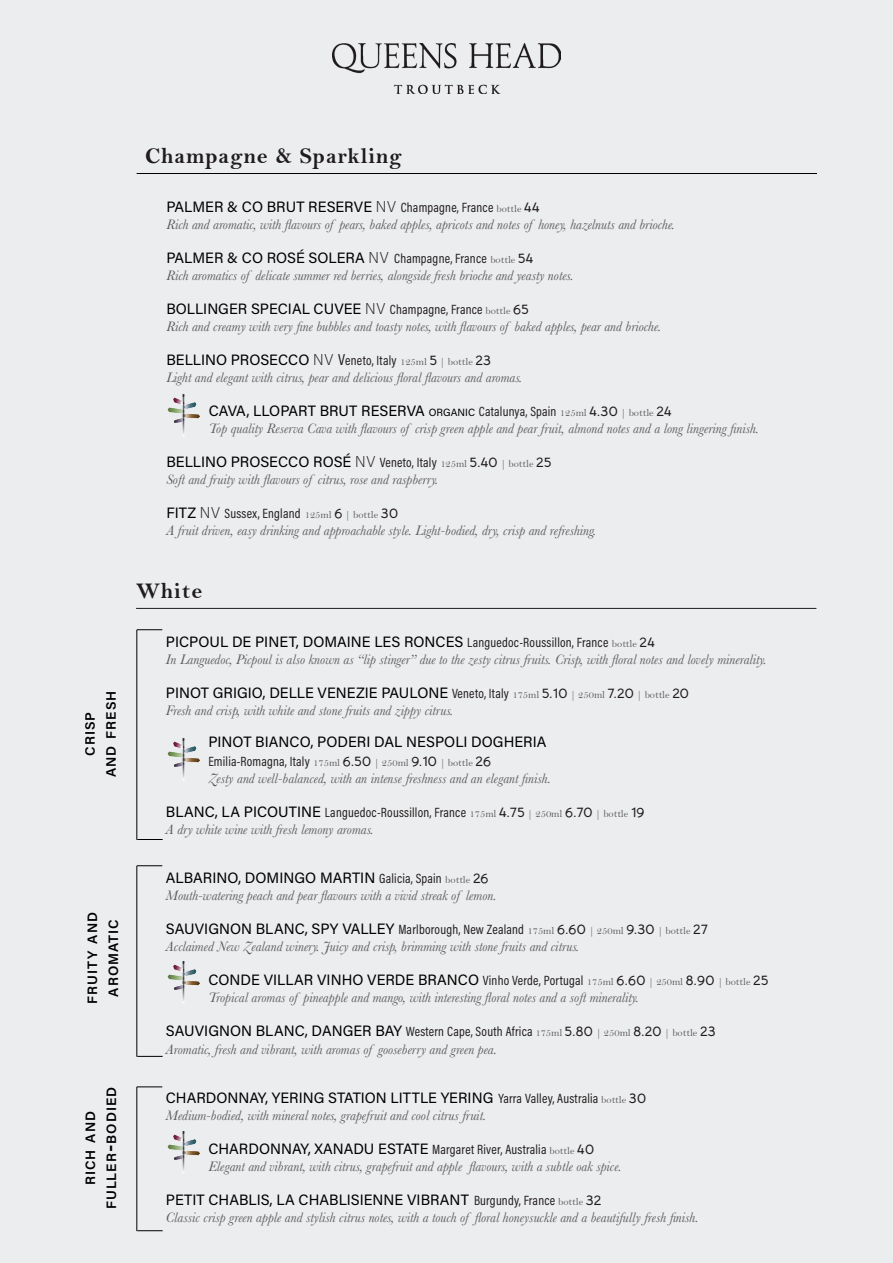
<style>
.page{position:relative;width:893px;height:1263px;background:#e6e7e9}
.page>*{position:absolute;margin:0;border:0;box-sizing:border-box;transform-origin:0 0}
.t1{font:22.5px "Bell MT Bold";letter-spacing:.04em;color:#231f20}
.t2{font:15px "Acumin Variable Concept";letter-spacing:.015em;color:#000}
.t3{font:italic 14.25px "Baskerville";color:#636366}
.t4{font:13.65px/21px "Acumin Variable Concept";letter-spacing:.105em;color:#000;text-align:center}
.t5{font:13.5px "Acumin Variable Concept";letter-spacing:-.085em;color:#231f20}
.s1{font-size:19.5px}
.s2{font-size:15.75px;color:#231f20}
.s3{font-size:13.5px;color:#231f20}
.s4{font-family:"Bell";font-size:10.5px;color:#636366}
.s5{font-family:"Bellota";font-weight:700;font-size:14.25px;color:#231f20}
.s6{font-size:16.05px;color:#231f20}
.s7{font-size:10.5px}
.s8{font-size:15px;color:#000}
.s9{font-size:15.75px}
.s10{font-family:"Bellota";font-weight:700;font-size:14.25px}
</style>
<div class="page">
<hr style="left:137px;top:173px;width:680px;height:1px;background:#000">
<hr style="left:136px;top:608px;width:680px;height:1px;background:#231f20">
<hr style="left:136px;top:630px;width:1px;height:210px;background:#000">
<svg style="left:137px;top:629px;width:25px;height:1px"></svg>
<svg style="left:137px;top:839px;width:26px;height:1px"></svg>
<hr style="left:136px;top:866px;width:1px;height:191px;background:#000">
<svg style="left:137px;top:865px;width:25px;height:1px"></svg>
<svg style="left:137px;top:1056px;width:26px;height:1px"></svg>
<hr style="left:136px;top:1087px;width:1px;height:144px;background:#000">
<svg style="left:137px;top:1086px;width:25px;height:1px"></svg>
<svg style="left:137px;top:1230px;width:26px;height:1px"></svg>
<img style="left:167px;top:738px;width:33px;height:42px">
<img style="left:167px;top:961px;width:33px;height:42px">
<img style="left:167px;top:1131px;width:33px;height:42px">
<img style="left:167px;top:394px;width:33px;height:42px">
<img style="left:332px;top:44px;width:229px;height:50px">
<p class="t4" style="left:79px;top:777px;width:88px;rotate:-90deg">crisp<br>and fresh</p>
<p class="t4" style="left:81px;top:1003px;width:93px;rotate:-90deg">fruity and aromatic</p>
<p class="t4" style="left:79px;top:1209px;width:124px;rotate:-90deg">rich and fuller<span class="s1">-</span>bodied</p>
<h1 class="t1" style="left:145px;top:142px;width:258px">Champagne &amp; Sparkling</h1>
<p class="t2" style="left:166px;top:196px;width:375px">PALMER &amp; CO BRUT RESERVE <span class="s2">NV</span> <span class="s3">Champagne, France</span> <span class="s4">bottle</span> <span class="s5">44</span></p>
<p class="t3" style="left:166px;top:215px;width:510px">Rich and aromatic, with flavours of pears, baked apples, apricots and notes of honey, hazelnuts and brioche.</p>
<p class="t2" style="left:166px;top:247px;width:369px">PALMER &amp; CO ROSÉ SOLERA <span class="s2">NV</span> <span class="s3">Champagne, France</span> <span class="s4">bottle</span> <span class="s5">54</span></p>
<p class="t3" style="left:166px;top:266px;width:409px">Rich aromatics of delicate summer red berries, alongside fresh brioche and yeasty notes.</p>
<p class="t2" style="left:166px;top:298px;width:364px">BOLLINGER SPECIAL CUVEE <span class="s2">NV</span> <span class="s3">Champagne, France</span> <span class="s4">bottle</span> <span class="s5">65</span></p>
<p class="t3" style="left:166px;top:317px;width:496px">Rich and creamy with very fine bubbles and toasty notes, with flavours of baked apples, pear and brioche.</p>
<p class="t2" style="left:166px;top:349px;width:327px">BELLINO PROSECCO <span class="s2">NV</span> <span class="s6">V</span><span class="s3">eneto, Italy</span> <span class="s4">125ml</span> <span class="s5">5</span> <span class="s4">| bottle</span> <span class="s5">23</span></p>
<p class="t3" style="left:166px;top:368px;width:358px">Light and elegant with citrus, pear and delicious floral flavours and aromas.</p>
<p class="t2" style="left:209px;top:400px;width:465px">CAVA, LLOPART BRUT RESERVA <span class="s7">ORGANIC</span> <span class="s3">Catalunya, Spain</span> <span class="s4">125ml</span> <span class="s5">4.30</span> <span class="s4">| bottle</span> <span class="s5">24</span></p>
<p class="t3" style="left:209px;top:419px;width:552px">Top quality Reserva Cava with flavours of crisp green apple and pear fruit, almond notes and a long lingering finish.</p>
<p class="t2" style="left:166px;top:451px;width:387px">BELLINO PROSECCO ROSÉ <span class="s2">NV</span> <span class="s3">Veneto, Italy</span> <span class="s4">125ml</span> <span class="s5">5.40</span> <span class="s4">| bottle</span> <span class="s5">25</span></p>
<p class="t3" style="left:166px;top:470px;width:274px">Soft and fruity with flavours of citrus, rose and raspberry.</p>
<p class="t5" style="left:166px;top:504px;width:234px"><span class="s8">FITZ</span> <span class="s9">NV</span> Sussex, England <span class="s4">125ml</span> <span class="s10">6</span> <span class="s4">| bottle</span> <span class="s10">30</span></p>
<p class="t3" style="left:166px;top:521px;width:432px">A fruit driven, easy drinking and approachable style. Light-bodied, dry, crisp and refreshing.</p>
<h1 class="t1" style="left:136px;top:577px;width:68px">White</h1>
<p class="t2" style="left:166px;top:631px;width:491px">PICPOUL DE PINET, DOMAINE LES RONCES <span class="s3">Languedoc-Roussillon, France</span> <span class="s4">bottle</span> <span class="s5">24</span></p>
<p class="t3" style="left:166px;top:650px;width:602px">In Languedoc, Picpoul is also known as “lip stinger” due to the zesty citrus fruits. Crisp, with floral notes and lovely minerality.</p>
<p class="t2" style="left:166px;top:682px;width:525px">PINOT GRIGIO, DELLE VENEZIE PAULONE <span class="s3">Veneto, Italy</span> <span class="s4">175ml</span> <span class="s5">5.10</span> <span class="s4">| 250ml</span> <span class="s5">7.20</span> <span class="s4">| bottle</span> <span class="s5">20</span></p>
<p class="t3" style="left:166px;top:701px;width:289px">Fresh and crisp, with white and stone fruits and zippy citrus.</p>
<p class="t2" style="left:208px;top:731px;width:339px">PINOT BIANCO, PODERI DAL NESPOLI DOGHERIA</p>
<p class="t5" style="left:208px;top:752px;width:285px">Emilia-Romagna, Italy <span class="s4">175ml</span> <span class="s10">6.50</span> <span class="s4">| 250ml</span> <span class="s10">9.10</span> <span class="s4">| bottle</span> <span class="s10">26</span></p>
<p class="t3" style="left:208px;top:769px;width:344px">Zesty and well-balanced, with an intense freshness and an elegant finish.</p>
<p class="t5" style="left:166px;top:803px;width:480px"><span class="s8">BLANC, LA PICOUTINE</span> Languedoc-Roussillon, France <span class="s4">175ml</span> <span class="s10">4.75</span> <span class="s4">| 250ml</span> <span class="s10">6.70</span> <span class="s4">| bottle</span> <span class="s10">19</span></p>
<p class="t3" style="left:166px;top:820px;width:210px">A dry white wine with fresh lemony aromas.</p>
<p class="t2" style="left:166px;top:868px;width:325px">ALBARINO, DOMINGO MARTIN <span class="s3">Galicia, Spain</span> <span class="s4">bottle</span> <span class="s5">26</span></p>
<p class="t3" style="left:166px;top:886px;width:332px">Mouth-watering peach and pear flavours with a vivid streak of lemon.</p>
<p class="t2" style="left:166px;top:919px;width:544px">SAUVIGNON BLANC, SPY VALLEY <span class="s3">Marlborough, New Zealand</span> <span class="s4">175ml</span> <span class="s5">6.60</span> <span class="s4">| 250ml</span> <span class="s5">9.30</span> <span class="s4">| bottle</span> <span class="s5">27</span></p>
<p class="t3" style="left:166px;top:937px;width:415px">Acclaimed New Zealand winery. Juicy and crisp, brimming with stone fruits and citrus.</p>
<p class="t2" style="left:208px;top:970px;width:562px">CONDE VILLAR VINHO VERDE BRANCO <span class="s3">Vinho Verde, Portugal</span> <span class="s4">175ml</span> <span class="s5">6.60</span> <span class="s4">| 250ml</span> <span class="s5">8.90</span> <span class="s4">| bottle</span> <span class="s5">25</span></p>
<p class="t3" style="left:208px;top:988px;width:432px">Tropical aromas of pineapple and mango, with interesting floral notes and a soft minerality.</p>
<p class="t2" style="left:166px;top:1021px;width:552px">SAUVIGNON BLANC, DANGER BAY <span class="s3">Western Cape, South Africa</span> <span class="s4">175ml</span> <span class="s5">5.80</span> <span class="s4">| 250ml</span> <span class="s5">8.20</span> <span class="s4">| bottle</span> <span class="s5">23</span></p>
<p class="t3" style="left:166px;top:1039px;width:333px">Aromatic, fresh and vibrant, with aromas of gooseberry and green pea.</p>
<p class="t2" style="left:166px;top:1087px;width:482px">CHARDONNAY, YERING STATION LITTLE YERING <span class="s3">Yarra Valley, Australia</span> <span class="s4">bottle</span> <span class="s5">30</span></p>
<p class="t3" style="left:166px;top:1106px;width:322px">Medium-bodied, with mineral notes, grapefruit and cool citrus fruit.</p>
<p class="t2" style="left:208px;top:1138px;width:388px">CHARDONNAY, XANADU ESTATE <span class="s3">Margaret River, Australia</span> <span class="s4">bottle</span> <span class="s5">40</span></p>
<p class="t3" style="left:208px;top:1157px;width:415px">Elegant and vibrant, with citrus, grapefruit and apple flavours, with a subtle oak spice.</p>
<p class="t2" style="left:166px;top:1189px;width:437px">PETIT CHABLIS, LA CHABLISIENNE VIBRANT <span class="s3">Burgundy, France</span> <span class="s4">bottle</span> <span class="s5">32</span></p>
<p class="t3" style="left:166px;top:1208px;width:534px">Classic crisp green apple and stylish citrus notes, with a touch of floral honeysuckle and a beautifully fresh finish.</p>
</div>
